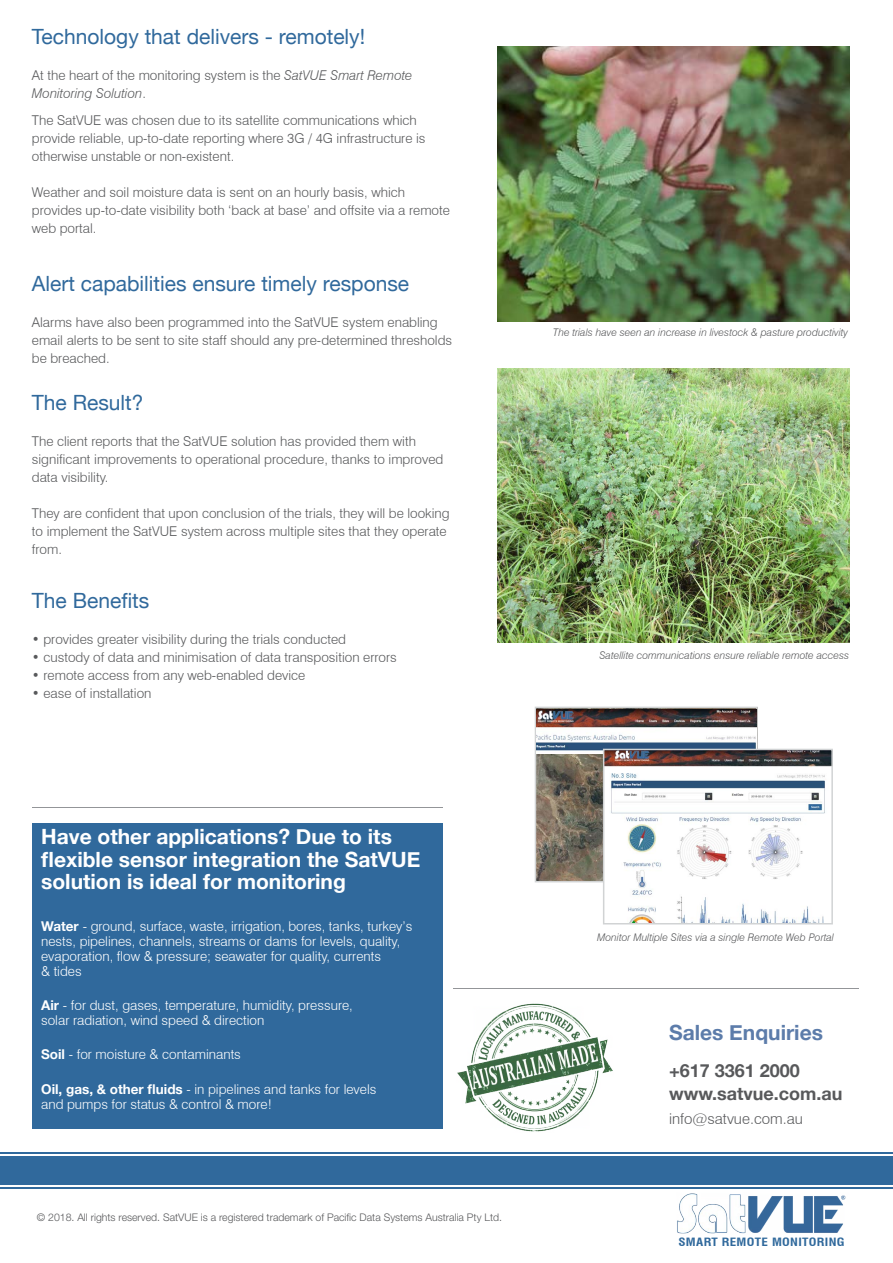
<style>
.page{position:relative;width:893px;height:1263px;background:#fff}
.page>*{position:absolute;margin:0;border:0;box-sizing:border-box;transform-origin:0 0}
.t1{font:700 21px/22.5px "Helvetica Neue";color:#fff}
.t2{font:21px "Helvetica Neue";color:#30699c}
.t3{font:700 21px "Helvetica Neue";color:#5c7caa}
.t4{font:700 18px/23.7px "Helvetica Neue";color:#58595b}
.t5{font:300 15px "Swiss 721 BT";color:#58595b}
.t6{font:300 13.5px/18px "Swiss 721 BT";color:#58595b}
.t7{font:300 13.5px/15px "Swiss 721 BT";color:#fff}
.t8{font:700 condensed 11.1px "Swiss 721 BT";letter-spacing:.025em;color:#30699c;scale:1.18 1}
.t9{font:italic 300 10.5px "Swiss 721 BT";color:#58595b}
.t10{font:300 10.5px "Helvetica Neue LT Std";color:#58595b}
.s1{font-style:italic}
.s2{font-family:"Helvetica Neue";font-weight:700}
</style>
<div class="page">
<div style="left:0;top:1156px;width:893px;height:28px;background:#30699c"></div>
<hr style="left:0;top:1153px;width:893px;height:1px;background:#30699c">
<hr style="left:0;top:1187px;width:893px;height:1px;background:#30699c">
<div style="left:32px;top:824px;width:410px;height:305px;background:#30699c"></div>
<hr style="left:32px;top:807px;width:410px;height:1px;background:#939598">
<hr style="left:454px;top:988px;width:405px;height:1px;background:#939598">
<img style="left:672px;top:1188px;width:177px;height:46px">
<img style="left:497px;top:369px;width:353px;height:274px">
<img style="left:457px;top:1003px;width:156px;height:129px">
<img style="left:538px;top:754px;width:65px;height:125px">
<div style="left:535px;top:707px;width:223px;height:175px;border:2px solid #d1d3d4"></div>
<img style="left:536px;top:709px;width:220px;height:44px">
<img style="left:497px;top:47px;width:353px;height:274px">
<img style="left:606px;top:752px;width:224px;height:169px">
<div style="left:603px;top:749px;width:230px;height:175px;border:2px solid #d1d3d4"></div>
<h1 class="t2" style="left:32px;top:24px;width:335px">Technology that delivers - remotely!</h1>
<p class="t6" style="left:32px;top:66px;width:382px">At the heart of the monitoring system is the <span class="s1">SatVUE Smart Remote<br>Monitoring Solution</span>.</p>
<p class="t6" style="left:32px;top:111px;width:395px">The SatVUE was chosen due to its satellite communications which provide reliable, up-to-date reporting where 3G / 4G infrastructure is otherwise unstable or non-existent.</p>
<p class="t6" style="left:32px;top:183px;width:420px">Weather and soil moisture data is sent on an hourly basis, which provides up-to-date visibility both ‘back at base’ and offsite via a remote web portal.</p>
<h1 class="t2" style="left:32px;top:271px;width:379px">Alert capabilities ensure timely response</h1>
<p class="t6" style="left:32px;top:313px;width:422px">Alarms have also been programmed into the SatVUE system enabling email alerts to be sent to site staff should any pre-determined thresholds be breached.</p>
<h1 class="t2" style="left:32px;top:390px;width:113px">The Result?</h1>
<p class="t6" style="left:32px;top:432px;width:413px">The client reports that the SatVUE solution has provided them with significant improvements to operational procedure, thanks to improved data visibility.</p>
<p class="t6" style="left:32px;top:504px;width:419px">They are confident that upon conclusion of the trials, they will be looking to implement the SatVUE system across multiple sites that they operate from.</p>
<h1 class="t2" style="left:32px;top:587px;width:119px">The Benefits</h1>
<p class="t6" style="left:32px;top:630px;width:316px">• provides greater visibility during the trials conducted</p>
<p class="t6" style="left:32px;top:648px;width:367px">• custody of data and minimisation of data transposition errors</p>
<p class="t6" style="left:32px;top:666px;width:275px">• remote access from any web-enabled device</p>
<p class="t6" style="left:32px;top:684px;width:121px">• ease of installation</p>
<h1 class="t1" style="left:41px;top:825px;width:381px">Have other applications? Due to its flexible sensor integration the SatVUE solution is ideal for monitoring</h1>
<p class="t7" style="left:41px;top:918px;width:373px"><span class="s2">Water</span> - ground, surface, waste, irrigation, bores, tanks, turkey’s nests, pipelines, channels, streams or dams for levels, quality, evaporation, flow &amp; pressure; seawater for quality, currents<br>&amp; tides</p>
<p class="t7" style="left:41px;top:998px;width:313px"><span class="s2">Air</span> - for dust, gases, temperature, humidity, pressure, solar radiation, wind speed &amp; direction</p>
<p class="t7" style="left:41px;top:1047px;width:201px"><span class="s2">Soil</span> - for moisture &amp; contaminants</p>
<p class="t7" style="left:41px;top:1081px;width:337px"><span class="s2">Oil, gas, &amp; other fluids</span> - in pipelines and tanks for levels and pumps for status &amp; control &amp; more!</p>
<p class="t10" style="left:37px;top:1210px;width:467px">© 2018. All rights reserved. SatVUE is a registered trademark of Pacific Data Systems Australia Pty Ltd.</p>
<p class="t9" style="left:553px;top:326px;width:297px">The trials have seen an increase in livestock &amp; pasture productivity</p>
<p class="t9" style="left:599px;top:649px;width:251px">Satellite communications ensure reliable remote access</p>
<p class="t9" style="left:597px;top:931px;width:238px">Monitor Multiple Sites via a single Remote Web Portal</p>
<h1 class="t3" style="left:669px;top:1019px;width:155px">Sales Enquiries</h1>
<h2 class="t4" style="left:669px;top:1058px;width:175px">+617 3361 2000 www.satvue.com.au</h2>
<p class="t5" style="left:669px;top:1109px;width:135px">info@satvue.com.au</p>
<p class="t8" style="left:678px;top:1235px;width:142px">SMART REMOTE MONITORING</p>
</div>
